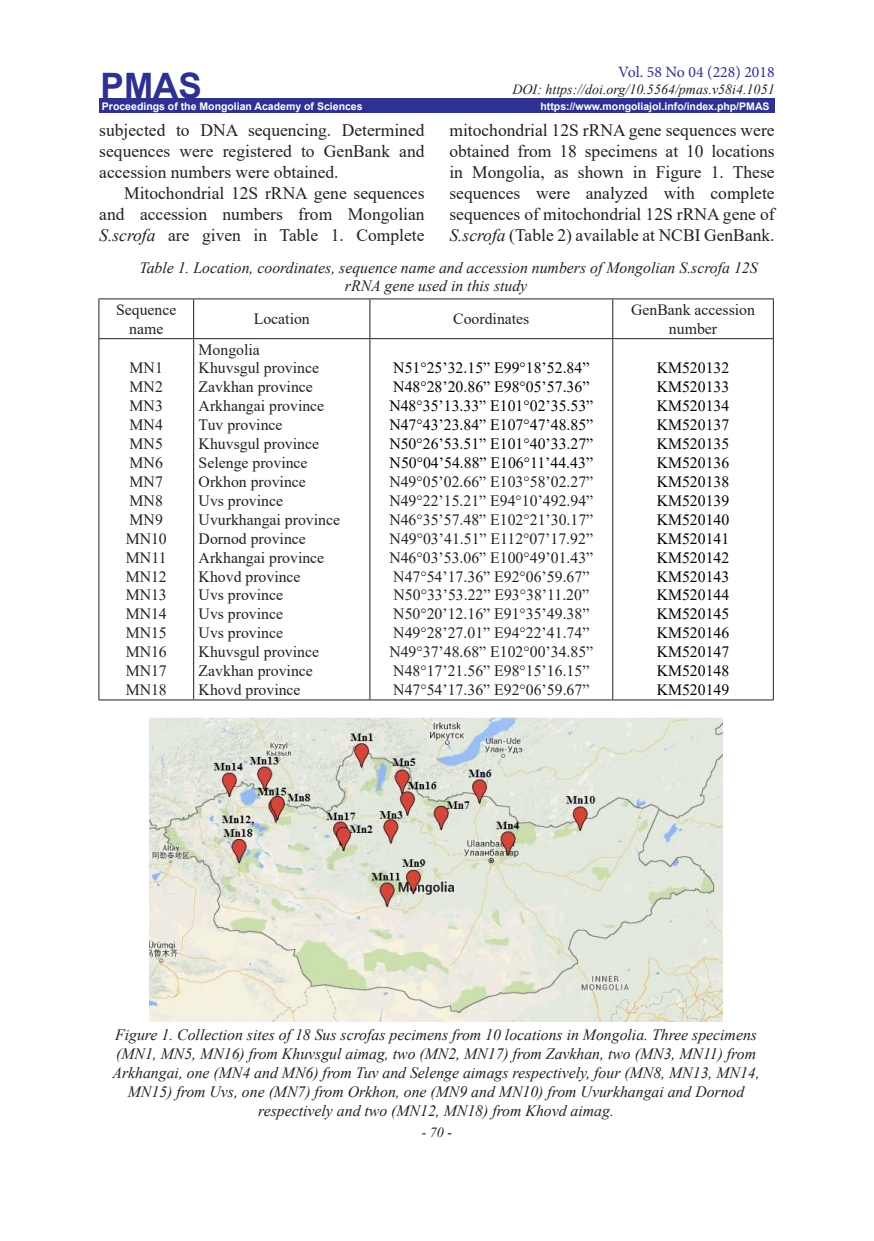
<style>
.page{position:relative;width:874px;height:1241px;background:#fff}
.page>*{position:absolute;margin:0;border:0;box-sizing:border-box;transform-origin:0 0}
.t1{font:700 35px "Arial";color:#2e3092}
.t2{font:17.5px/21px "Times New Roman";color:#231f20;text-align:justify}
.No_Spacing{font:15.75px/18.9px "Times New Roman";color:#231f20;text-align:center}
.t3{font:italic 15.75px/18.9px "Times New Roman";color:#231f20}
.No_Spacing-2{font:15.75px "Times New Roman";color:#000}
.t4{font:15.75px "Minion Pro";color:#2e3092}
.t5{font:italic 14px "Times New Roman";color:#231f20}
.t6{font:700 10.5px "Arial";color:#fff}
.s1{font-style:italic}
</style>
<div class="page">
<div style="left:99px;top:98px;width:675px;height:15px;background:#2e3092"></div>
<hr style="left:98px;top:298px;width:95px;height:1px;background:#231f20">
<hr style="left:98px;top:299px;width:1px;height:39px;background:#231f20">
<hr style="left:193px;top:298px;width:177px;height:1px;background:#231f20">
<hr style="left:193px;top:299px;width:1px;height:39px;background:#231f20">
<hr style="left:370px;top:298px;width:242px;height:1px;background:#231f20">
<hr style="left:369px;top:299px;width:1px;height:39px;background:#231f20">
<hr style="left:612px;top:298px;width:161px;height:1px;background:#231f20">
<hr style="left:612px;top:299px;width:1px;height:39px;background:#231f20">
<hr style="left:772px;top:299px;width:1px;height:39px;background:#231f20">
<hr style="left:98px;top:338px;width:95px;height:1px;background:#231f20">
<hr style="left:98px;top:339px;width:1px;height:360px;background:#231f20">
<hr style="left:193px;top:338px;width:177px;height:1px;background:#231f20">
<hr style="left:193px;top:339px;width:1px;height:360px;background:#231f20">
<hr style="left:370px;top:338px;width:242px;height:1px;background:#231f20">
<hr style="left:369px;top:339px;width:1px;height:360px;background:#231f20">
<hr style="left:612px;top:338px;width:161px;height:1px;background:#231f20">
<hr style="left:612px;top:339px;width:1px;height:360px;background:#231f20">
<hr style="left:772px;top:339px;width:1px;height:360px;background:#231f20">
<hr style="left:98px;top:699px;width:95px;height:1px;background:#231f20">
<hr style="left:193px;top:699px;width:177px;height:1px;background:#231f20">
<hr style="left:370px;top:699px;width:242px;height:1px;background:#231f20">
<hr style="left:612px;top:699px;width:161px;height:1px;background:#231f20">
<img style="left:149px;top:717px;width:573px;height:304px">
<p class="t4" style="left:618px;top:61px;width:158px">Vol. 58 No 04 (228) 2018</p>
<p class="t5" style="left:512px;top:79px;width:263px">DOI: https://doi.org/10.5564/pmas.v58i4.1051</p>
<h1 class="t1" style="left:101px;top:63px;width:103px">PMAS</h1>
<p class="t6" style="left:102px;top:99px;width:262px">Proceedings of the Mongolian Academy of Sciences</p>
<p class="t6" style="left:540px;top:99px;width:230px">https://www.mongoliajol.info/index.php/PMAS</p>
<p class="t4" style="left:643px;top:68px;width:132px">2017 оны №01 (221)</p>
<p class="t2" style="left:99px;top:119px;width:326px">subjected to DNA sequencing. Determined sequences were registered to GenBank and accession numbers were obtained.</p>
<p class="t2" style="left:99px;top:182px;width:326px;text-indent:25px">Mitochondrial 12S rRNA gene sequences and accession numbers from Mongolian <span class="s1">S.scrofa</span> are given in Table 1. Complete</p>
<p class="t2" style="left:449px;top:119px;width:326px">mitochondrial 12S rRNA gene sequences were obtained from 18 specimens at 10 locations in Mongolia, as shown in Figure 1. These sequences were analyzed with complete sequences of mitochondrial 12S rRNA gene of <span class="s1">S.scrofa</span> (Table 2) available at NCBI GenBank.</p>
<p class="t3" style="left:345px;top:257px;width:414px;text-indent:-205px">Table 1. Location, coordinates, sequence name and accession numbers of Mongolian S.scrofa 12S rRNA gene used in this study</p>
<p class="No_Spacing" style="left:116px;top:299px;width:62px">Sequence name</p>
<p class="No_Spacing" style="left:254px;top:309px;width:57px">Location</p>
<p class="No_Spacing" style="left:453px;top:309px;width:78px">Coordinates</p>
<p class="No_Spacing" style="left:630px;top:299px;width:125px">GenBank accession number</p>
<p class="No_Spacing" style="left:129px;top:358px;width:35px">MN1</p>
<p class="No_Spacing" style="left:129px;top:377px;width:35px">MN2</p>
<p class="No_Spacing" style="left:129px;top:396px;width:35px">MN3</p>
<p class="No_Spacing" style="left:129px;top:415px;width:35px">MN4</p>
<p class="No_Spacing" style="left:129px;top:434px;width:35px">MN5</p>
<p class="No_Spacing" style="left:129px;top:452px;width:35px">MN6</p>
<p class="No_Spacing" style="left:129px;top:471px;width:35px">MN7</p>
<p class="No_Spacing" style="left:129px;top:490px;width:35px">MN8</p>
<p class="No_Spacing" style="left:129px;top:509px;width:35px">MN9</p>
<p class="No_Spacing" style="left:126px;top:528px;width:43px">MN10</p>
<p class="No_Spacing" style="left:126px;top:547px;width:42px">MN11</p>
<p class="No_Spacing" style="left:126px;top:566px;width:43px">MN12</p>
<p class="No_Spacing" style="left:126px;top:585px;width:43px">MN13</p>
<p class="No_Spacing" style="left:126px;top:604px;width:43px">MN14</p>
<p class="No_Spacing" style="left:126px;top:623px;width:43px">MN15</p>
<p class="No_Spacing" style="left:126px;top:641px;width:43px">MN16</p>
<p class="No_Spacing" style="left:126px;top:660px;width:43px">MN17</p>
<p class="No_Spacing" style="left:126px;top:679px;width:43px">MN18</p>
<p class="No_Spacing" style="left:198px;top:339px;width:63px">Mongolia</p>
<p class="No_Spacing" style="left:198px;top:358px;width:122px">Khuvsgul province</p>
<p class="No_Spacing" style="left:198px;top:377px;width:116px">Zavkhan province</p>
<p class="No_Spacing" style="left:198px;top:396px;width:127px">Arkhangai province</p>
<p class="No_Spacing" style="left:198px;top:415px;width:85px">Tuv province</p>
<p class="No_Spacing" style="left:198px;top:434px;width:122px">Khuvsgul province</p>
<p class="No_Spacing" style="left:198px;top:452px;width:110px">Selenge province</p>
<p class="No_Spacing" style="left:198px;top:471px;width:109px">Orkhon province</p>
<p class="No_Spacing" style="left:198px;top:490px;width:86px">Uvs province</p>
<p class="No_Spacing" style="left:198px;top:509px;width:143px">Uvurkhangai province</p>
<p class="No_Spacing" style="left:198px;top:528px;width:109px">Dornod province</p>
<p class="No_Spacing" style="left:198px;top:547px;width:127px">Arkhangai province</p>
<p class="No_Spacing" style="left:198px;top:566px;width:103px">Khovd province</p>
<p class="No_Spacing" style="left:198px;top:585px;width:86px">Uvs province</p>
<p class="No_Spacing" style="left:198px;top:604px;width:86px">Uvs province</p>
<p class="No_Spacing" style="left:198px;top:623px;width:86px">Uvs province</p>
<p class="No_Spacing" style="left:198px;top:641px;width:122px">Khuvsgul province</p>
<p class="No_Spacing" style="left:198px;top:660px;width:116px">Zavkhan province</p>
<p class="No_Spacing" style="left:198px;top:679px;width:103px">Khovd province</p>
<p class="No_Spacing-2" style="left:393px;top:357px;width:197px">N51°25’32.15” E99°18’52.84”</p>
<p class="No_Spacing-2" style="left:393px;top:376px;width:197px">N48°28’20.86” E98°05’57.36”</p>
<p class="No_Spacing-2" style="left:389px;top:395px;width:205px">N48°35’13.33” E101°02’35.53”</p>
<p class="No_Spacing-2" style="left:389px;top:414px;width:205px">N47°43’23.84” E107°47’48.85”</p>
<p class="No_Spacing-2" style="left:389px;top:432px;width:205px">N50°26’53.51” E101°40’33.27”</p>
<p class="No_Spacing-2" style="left:389px;top:451px;width:205px">N50°04’54.88” E106°11’44.43”</p>
<p class="No_Spacing" style="left:389px;top:471px;width:205px">N49°05’02.66” E103°58’02.27”</p>
<p class="No_Spacing" style="left:389px;top:490px;width:205px">N49°22’15.21” E94°10’492.94”</p>
<p class="No_Spacing" style="left:389px;top:509px;width:205px">N46°35’57.48” E102°21’30.17”</p>
<p class="No_Spacing" style="left:389px;top:528px;width:205px">N49°03’41.51” E112°07’17.92”</p>
<p class="No_Spacing" style="left:389px;top:547px;width:205px">N46°03’53.06” E100°49’01.43”</p>
<p class="No_Spacing" style="left:393px;top:566px;width:197px">N47°54’17.36” E92°06’59.67”</p>
<p class="No_Spacing" style="left:393px;top:585px;width:197px">N50°33’53.22” E93°38’11.20”</p>
<p class="No_Spacing" style="left:393px;top:604px;width:197px">N50°20’12.16” E91°35’49.38”</p>
<p class="No_Spacing" style="left:393px;top:623px;width:197px">N49°28’27.01” E94°22’41.74”</p>
<p class="No_Spacing" style="left:389px;top:641px;width:205px">N49°37’48.68” E102°00’34.85”</p>
<p class="No_Spacing" style="left:393px;top:660px;width:197px">N48°17’21.56” E98°15’16.15”</p>
<p class="No_Spacing" style="left:393px;top:679px;width:197px">N47°54’17.36” E92°06’59.67”</p>
<p class="No_Spacing-2" style="left:656px;top:357px;width:74px">KM520132</p>
<p class="No_Spacing-2" style="left:656px;top:376px;width:74px">KM520133</p>
<p class="No_Spacing-2" style="left:656px;top:395px;width:74px">KM520134</p>
<p class="No_Spacing-2" style="left:656px;top:414px;width:74px">KM520137</p>
<p class="No_Spacing-2" style="left:656px;top:432px;width:74px">KM520135</p>
<p class="No_Spacing-2" style="left:656px;top:451px;width:74px">KM520136</p>
<p class="No_Spacing-2" style="left:656px;top:470px;width:74px">KM520138</p>
<p class="No_Spacing-2" style="left:656px;top:489px;width:74px">KM520139</p>
<p class="No_Spacing-2" style="left:656px;top:508px;width:74px">KM520140</p>
<p class="No_Spacing-2" style="left:656px;top:527px;width:74px">KM520141</p>
<p class="No_Spacing-2" style="left:656px;top:546px;width:74px">KM520142</p>
<p class="No_Spacing-2" style="left:656px;top:565px;width:74px">KM520143</p>
<p class="No_Spacing-2" style="left:656px;top:584px;width:74px">KM520144</p>
<p class="No_Spacing-2" style="left:656px;top:603px;width:74px">KM520145</p>
<p class="No_Spacing-2" style="left:656px;top:621px;width:74px">KM520146</p>
<p class="No_Spacing-2" style="left:656px;top:640px;width:74px">KM520147</p>
<p class="No_Spacing-2" style="left:656px;top:659px;width:74px">KM520148</p>
<p class="No_Spacing-2" style="left:656px;top:678px;width:74px">KM520149</p>
<p class="t3" style="left:112px;top:1024px;width:648px;text-align:center">Figure 1. Collection sites of 18 Sus scrofas pecimens from 10 locations in Mongolia. Three specimens (MN1, MN5, MN16) from Khuvsgul aimag, two (MN2, MN17) from Zavkhan, two (MN3, MN11) from Arkhangai, one (MN4 and MN6) from Tuv and Selenge aimags respectively, four (MN8, MN13, MN14, MN15) from Uvs, one (MN7) from Orkhon, one (MN9 and MN10) from Uvurkhangai and Dornod respectively and two (MN12, MN18) from Khovd aimag.</p>
<p class="t5" style="left:421px;top:1122px;width:32px">- 70 -</p>
</div>
